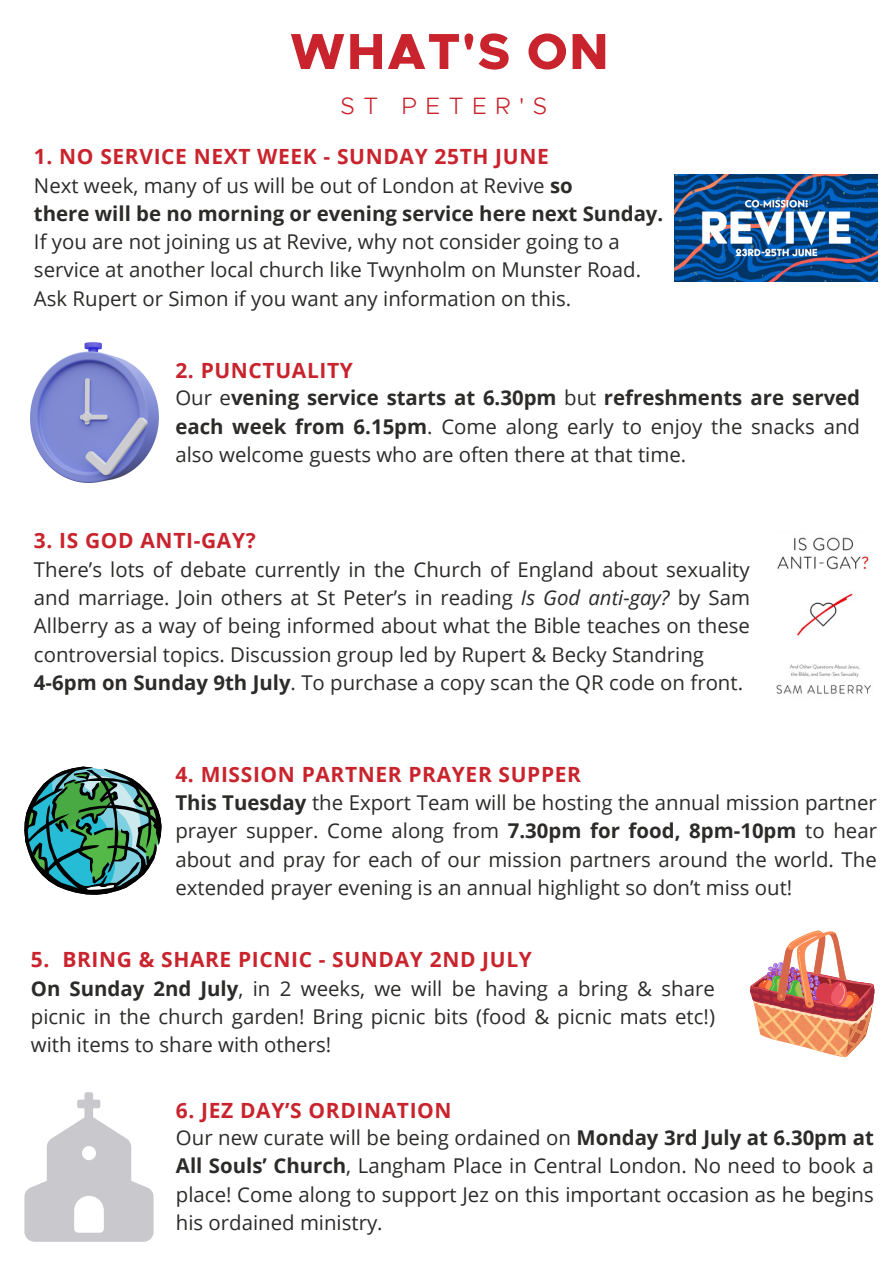
<style>
.page{position:relative;width:893px;height:1264px;background:#fff}
.page>*{position:absolute;margin:0;border:0;box-sizing:border-box;transform-origin:0 0}
.t1{font:800 50.85px "Metropolis";letter-spacing:.03em;color:#c9242d}
.t2{font:300 23.7px "Metropolis";letter-spacing:.34em;color:#c9242d}
.t3{font:700 21px "Open Sans";letter-spacing:.03em;color:#c9242d}
.t4{font:20.4px/28px "Open Sans";color:#2c2b2a;text-align:justify}
.t5{font:700 20.4px "Open Sans";color:#2c2b2a}
.s1{font-weight:700}
.s2{font-style:italic}
</style>
<div class="page">
<img style="left:776px;top:537px;width:95px;height:157px">
<svg style="left:24px;top:766px;width:137px;height:128px"></svg>
<img style="left:31px;top:343px;width:127px;height:139px">
<img style="left:674px;top:175px;width:203px;height:107px">
<svg style="left:24px;top:1092px;width:130px;height:149px"></svg>
<svg style="left:750px;top:930px;width:124px;height:127px"></svg>
<p class="t1" style="left:290px;top:29px;width:320px">WHAT'S ON</p>
<p class="t2" style="left:340px;top:95px;width:209px">ST PETER'S</p>
<p class="t3" style="left:34px;top:142px;width:516px">1. NO SERVICE NEXT WEEK - SUNDAY 25TH JUNE</p>
<p class="t4" style="left:34px;top:171px;width:540px">Next week, many of us will be out of London at Revive <span class="s1">so</span></p>
<p class="t5" style="left:34px;top:199px;width:631px">there will be no morning or evening service here next Sunday.</p>
<p class="t4" style="left:34px;top:227px;width:587px">If you are not joining us at Revive, why not consider going to a</p>
<p class="t4" style="left:34px;top:255px;width:608px">service at another local church like Twynholm on Munster Road.</p>
<p class="t4" style="left:34px;top:283px;width:539px">Ask Rupert or Simon if you want any information on this.</p>
<p class="t3" style="left:175px;top:355px;width:179px">2. PUNCTUALITY</p>
<p class="t4" style="left:175px;top:383px;width:686px">Our e<span class="s1">vening service starts at 6.30pm</span> but <span class="s1">refreshments are served each week from 6.15pm</span>. Come along early to enjoy the snacks and also welcome guests who are often there at that time.</p>
<p class="t3" style="left:34px;top:526px;width:223px">3. IS GOD ANTI-GAY?</p>
<p class="t4" style="left:34px;top:555px;width:717px">There’s lots of debate currently in the Church of England about sexuality and marriage. Join others at St Peter’s in reading <span class="s2">Is God anti-gay?</span> by Sam Allberry as a way of being informed about what the Bible teaches on these controversial topics. Discussion group led by Rupert &amp; Becky Standring</p>
<p class="t4" style="left:34px;top:667px;width:710px"><span class="s1">4-6pm on Sunday 9th July</span>. To purchase a copy scan the QR code on front.</p>
<p class="t3" style="left:175px;top:759px;width:407px">4. MISSION PARTNER PRAYER SUPPER</p>
<p class="t4" style="left:175px;top:788px;width:703px"><span class="s1">This Tuesday</span> the Export Team will be hosting the annual mission partner prayer supper. Come along from <span class="s1">7.30pm for food, 8pm-10pm</span> to hear about and pray for each of our mission partners around the world. The extended prayer evening is an annual highlight so don’t miss out!</p>
<p class="t3" style="left:31px;top:944px;width:502px">5. BRING &amp; SHARE PICNIC - SUNDAY 2ND JULY</p>
<p class="t4" style="left:31px;top:973px;width:685px"><span class="s1">On Sunday 2nd July</span>, in 2 weeks, we will be having a bring &amp; share picnic in the church garden! Bring picnic bits (food &amp; picnic mats etc!) with items to share with others!</p>
<p class="t3" style="left:176px;top:1095px;width:277px">6. JEZ DAY’S ORDINATION</p>
<p class="t4" style="left:176px;top:1123px;width:699px">Our new curate will be being ordained on <span class="s1">Monday 3rd July at 6.30pm at All Souls’ Church</span>, Langham Place in Central London. No need to book a place! Come along to support Jez on this important occasion as he begins his ordained ministry.</p>
</div>
